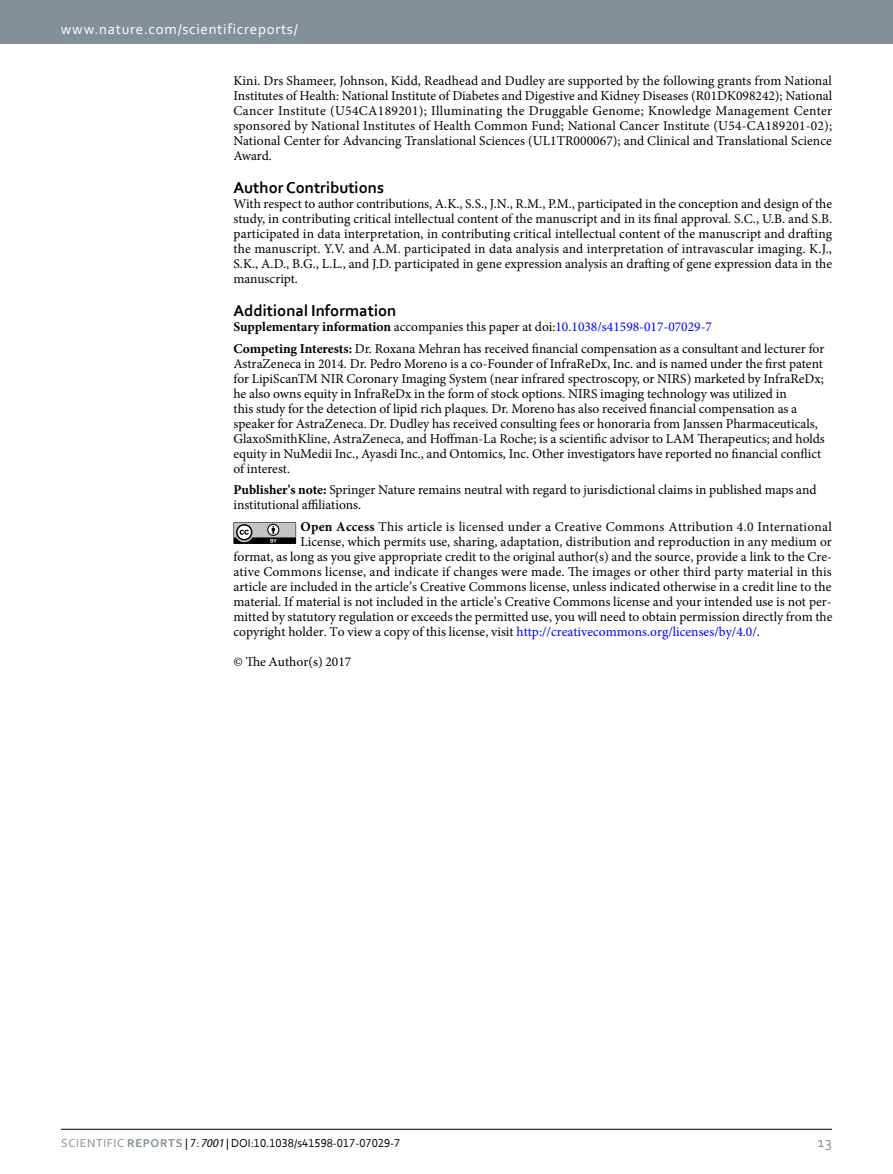
<style>
.page{position:relative;width:893px;height:1174px;background:#fff}
.page>*{position:absolute;margin:0;border:0;box-sizing:border-box;transform-origin:0 0}
.t1{font:700 16.5px "Corbel";color:#000}
.t2{font:15px "Corbel 2";letter-spacing:.045em;color:#fff}
.t3{font:15px "Corbel 2";color:#839097}
.t4{font:13.5px/15px "Minion Pro";color:#000}
.t5{font:13.5px "Minion Pro";letter-spacing:.02em;color:#000}
.t6{font:12px "Corbel";color:#000}
.s1{font-weight:700}
.s2{color:#00f}
.s3{font-family:"Corbel 2";color:#839097}
.s4{font-family:"Corbel Bold 2";color:#839097}
.s5{font-family:"Myriad Pro";font-style:italic}
</style>
<div class="page">
<div style="left:0;top:0;width:893px;height:43px;background:#839097"></div>
<hr style="left:61px;top:1129px;width:771px;height:1px;background:#000">
<svg style="left:233px;top:522px;width:63px;height:22px"></svg>
<p class="t2" style="left:61px;top:19px;width:238px">www.nature.com/scientificreports/</p>
<p class="t4" style="left:233px;top:73px;width:600px;text-align:justify">Kini. Drs Shameer, Johnson, Kidd, Readhead and Dudley are supported by the following grants from National Institutes of Health: National Institute of Diabetes and Digestive and Kidney Diseases (R01DK098242); National Cancer Institute (U54CA189201); Illuminating the Druggable Genome; Knowledge Management Center sponsored by National Institutes of Health Common Fund; National Cancer Institute (U54-CA189201-02); National Center for Advancing Translational Sciences (UL1TR000067); and Clinical and Translational Science Award.</p>
<p class="t1" style="left:233px;top:177px;width:152px">Author Contributions</p>
<p class="t4" style="left:233px;top:196px;width:600px;text-align:justify">With respect to author contributions, A.K., S.S., J.N., R.M., P.M., participated in the conception and design of the study, in contributing critical intellectual content of the manuscript and in its final approval. S.C., U.B. and S.B. participated in data interpretation, in contributing critical intellectual content of the manuscript and drafting the manuscript. Y.V. and A.M. participated in data analysis and interpretation of intravascular imaging. K.J., S.K., A.D., B.G., L.L., and J.D. participated in gene expression analysis an drafting of gene expression data in the manuscript.</p>
<p class="t1" style="left:233px;top:300px;width:164px">Additional Information</p>
<p class="t4" style="left:233px;top:316px;width:592px;line-height:21.8px"><span class="s1">Supplementary information</span> accompanies this paper at doi:<span class="s2">10.1038/s41598-017-07029-7<br></span><span class="s1">Competing Interests:</span> Dr. Roxana Mehran has received financial compensation as a consultant and lecturer for</p>
<p class="t4" style="left:233px;top:356px;width:593px">AstraZeneca in 2014. Dr. Pedro Moreno is a co-Founder of InfraReDx, Inc. and is named under the first patent for LipiScanTM NIR Coronary Imaging System (near infrared spectroscopy, or NIRS) marketed by InfraReDx; he also owns equity in InfraReDx in the form of stock options. NIRS imaging technology was utilized in<br>this study for the detection of lipid rich plaques. Dr. Moreno has also received financial compensation as a speaker for AstraZeneca. Dr. Dudley has received consulting fees or honoraria from Janssen Pharmaceuticals, GlaxoSmithKline, AstraZeneca, and Hoffman-La Roche; is a scientific advisor to LAM Therapeutics; and holds equity in NuMedii Inc., Ayasdi Inc., and Ontomics, Inc. Other investigators have reported no financial conflict of interest.</p>
<p class="t4" style="left:233px;top:482px;width:584px"><span class="s1">Publisher's note:</span> Springer Nature remains neutral with regard to jurisdictional claims in published maps and institutional affiliations.</p>
<p class="t5" style="left:301px;top:518px;width:533px"><span class="s1">Open Access</span> This article is licensed under a Creative Commons Attribution 4.0 International</p>
<p class="t4" style="left:300px;top:534px;width:533px">License, which permits use, sharing, adaptation, distribution and reproduction in any medium or</p>
<p class="t4" style="left:233px;top:549px;width:600px">format, as long as you give appropriate credit to the original author(s) and the source, provide a link to the Cre-</p>
<p class="t4" style="left:233px;top:564px;width:600px">ative Commons license, and indicate if changes were made. The images or other third party material in this</p>
<p class="t4" style="left:233px;top:579px;width:599px">article are included in the article’s Creative Commons license, unless indicated otherwise in a credit line to the</p>
<p class="t4" style="left:233px;top:594px;width:600px">material. If material is not included in the article’s Creative Commons license and your intended use is not per-</p>
<p class="t4" style="left:233px;top:609px;width:601px">mitted by statutory regulation or exceeds the permitted use, you will need to obtain permission directly from the</p>
<p class="t4" style="left:233px;top:624px;width:528px">copyright holder. To view a copy of this license, visit <span class="s2">http://creativecommons.org/licenses/by/4.0/</span>.</p>
<p class="t4" style="left:233px;top:654px;width:119px">© The Author(s) 2017</p>
<p class="t6" style="left:61px;top:1135px;width:341px"><span class="s3">SCIeNtIfIC</span> <span class="s4">REPORTS</span> | 7: <span class="s5">7001</span> | DOI:10.1038/s41598-017-07029-7</p>
<p class="t3" style="left:817px;top:1132px;width:16px">13</p>
</div>
